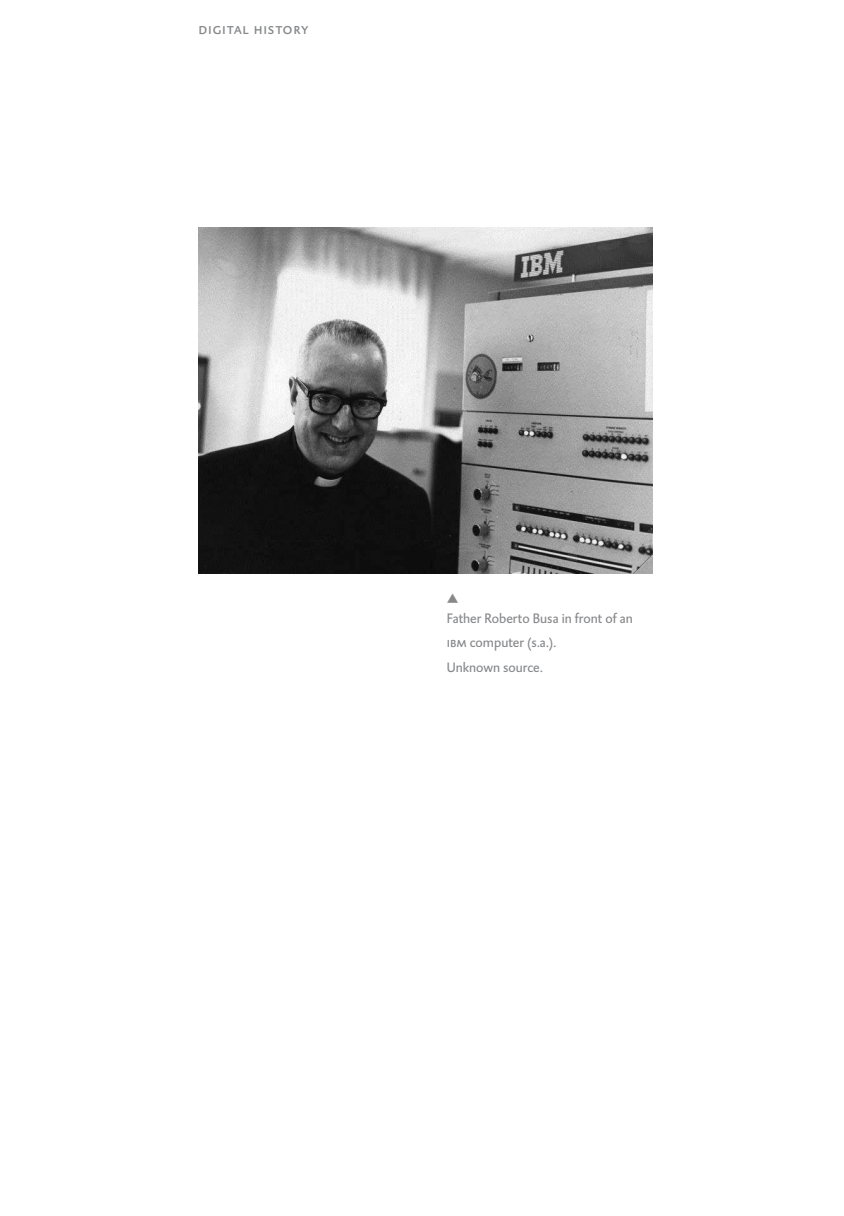
<style>
.page{position:relative;width:844px;height:1216px;background:#fff}
.page>*{position:absolute;margin:0;border:0;box-sizing:border-box;transform-origin:0 0}
.t1{font:15.75px "DTL Caspari T Caps";letter-spacing:.05em;color:#87888a}
.t2{font:14px/24.5px "DTL Caspari ST";color:#87888a}
.t3{font:13.12px "Pijlen";color:#87888a}
.s1{font-family:"DTL Caspari T Caps"}
</style>
<div class="page">
<img style="left:198px;top:227px;width:454px;height:346px">
<p class="t1" style="left:198px;top:19px;width:111px">digital history</p>
<p class="t3" style="left:446px;top:592px;width:13px">r</p>
<p class="t2" style="left:446px;top:605px;width:187px">Father Roberto Busa in front of an <span class="s1">ibm</span> computer (s.a.).<br>Unknown source.</p>
</div>
